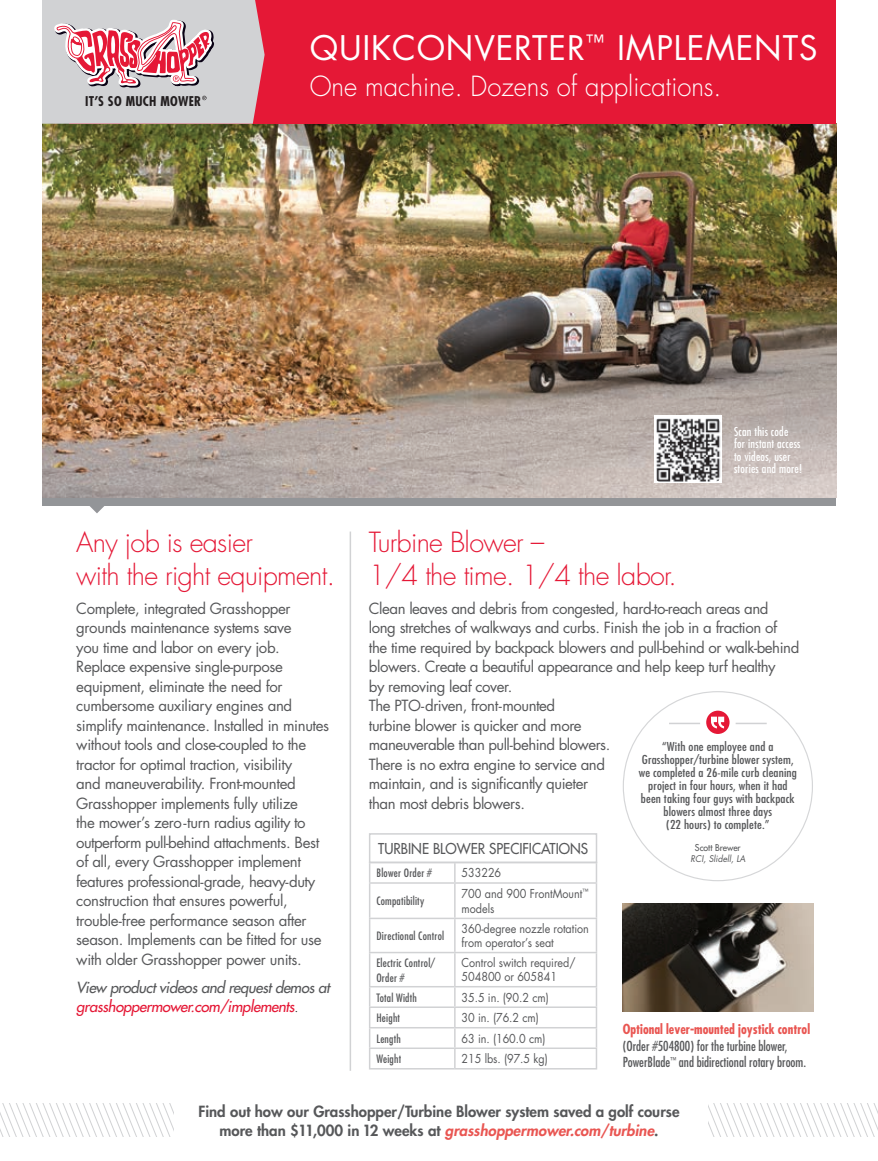
<style>
.page{position:relative;width:878px;height:1161px;background:#fff}
.page>*{position:absolute;margin:0;border:0;box-sizing:border-box;transform-origin:0 0}
.t1{font:33px "Futura";letter-spacing:.025em;color:#fff}
.t2{font:300 27px/32.4px "Futura";letter-spacing:-.025em;color:#e51836}
.t3{font:300 27px "Futura";color:#fff;scale:.95 1}
.t4{font:15px/19.5px "Futura";letter-spacing:-.025em;color:#57585a}
.t5{font:800 15px/19.5px "Futura";color:#57585a;text-align:center}
.t6{font:italic 15px/18.8px "Futura";letter-spacing:-.025em;color:#57585a}
.t7{font:14.7px "Futura";color:#57585a;scale:.93 1}
.t8{font:condensed 13.5px/16.5px "Futura";color:#57585a}
.t9{font:700 condensed 13.5px "Futura";color:#e95652}
.t10{font:700 condensed 13.2px "Futura";letter-spacing:.02em;color:#231f20}
.t11{font:condensed 12px/13px "Futura";letter-spacing:.01em;color:#57585a;text-align:center;scale:1.1 1}
.t12{font:12px/14.2px "Futura";letter-spacing:-.005em;color:#57585a;scale:.9 1}
.t13{font:condensed 12px/12.6px "Futura";letter-spacing:.02em;color:#fff}
.t14{font:condensed 11.25px/15px "Futura";letter-spacing:.02em;color:#57585a}
.t15{font:9.15px "Futura";color:#57585a;scale:.95 1}
.t16{font:italic 9px "Futura";color:#57585a;scale:.95 1}
.s1{color:#e51836}
.s2{font-weight:300;font-style:normal;color:#231f20}
.s3{font-style:italic;color:#e95652}
</style>
<div class="page">
<img style="left:42px;top:124px;width:794px;height:374px">
<div style="left:70px;top:0;width:766px;height:124px;background:#e51836"></div>
<svg style="left:42px;top:0;width:222px;height:124px"></svg>
<hr style="left:349px;top:532px;width:2px;height:539px;background:#d1d2d4">
<svg style="left:87px;top:505px;width:20px;height:8px"></svg>
<div style="left:42px;top:498px;width:794px;height:7px;background:#939598"></div>
<hr style="left:669px;top:723px;width:31px;height:1px;background:#d1d2d4">
<hr style="left:735px;top:723px;width:31px;height:1px;background:#d1d2d4">
<svg style="left:706px;top:711px;width:23px;height:23px"></svg>
<div style="left:369px;top:833px;width:228px;height:30px;border:2px solid #d1d2d4"></div>
<hr style="left:369px;top:862px;width:86px;height:1px;background:#d1d2d4">
<svg style="left:369px;top:863px;width:1px;height:19px"></svg>
<hr style="left:455px;top:862px;width:142px;height:1px;background:#d1d2d4">
<svg style="left:454px;top:863px;width:1px;height:19px"></svg>
<svg style="left:595px;top:863px;width:2px;height:19px"></svg>
<hr style="left:369px;top:882px;width:86px;height:2px;background:#d1d2d4">
<hr style="left:369px;top:884px;width:1px;height:34px;background:#d1d2d4">
<hr style="left:455px;top:882px;width:142px;height:2px;background:#d1d2d4">
<hr style="left:454px;top:884px;width:1px;height:34px;background:#d1d2d4">
<hr style="left:595px;top:884px;width:2px;height:34px;background:#d1d2d4">
<hr style="left:369px;top:918px;width:86px;height:1px;background:#d1d2d4">
<hr style="left:369px;top:919px;width:1px;height:33px;background:#d1d2d4">
<hr style="left:455px;top:918px;width:142px;height:1px;background:#d1d2d4">
<hr style="left:454px;top:919px;width:1px;height:33px;background:#d1d2d4">
<hr style="left:595px;top:919px;width:2px;height:33px;background:#d1d2d4">
<hr style="left:369px;top:952px;width:86px;height:1px;background:#d1d2d4">
<hr style="left:369px;top:953px;width:1px;height:33px;background:#d1d2d4">
<hr style="left:455px;top:952px;width:142px;height:1px;background:#d1d2d4">
<hr style="left:454px;top:953px;width:1px;height:33px;background:#d1d2d4">
<hr style="left:595px;top:953px;width:2px;height:33px;background:#d1d2d4">
<hr style="left:369px;top:986px;width:86px;height:1px;background:#d1d2d4">
<hr style="left:455px;top:986px;width:142px;height:1px;background:#d1d2d4">
<hr style="left:369px;top:1006px;width:86px;height:2px;background:#d1d2d4">
<hr style="left:455px;top:1006px;width:142px;height:2px;background:#d1d2d4">
<svg style="left:595px;top:987px;width:2px;height:40px"></svg>
<hr style="left:369px;top:1027px;width:86px;height:1px;background:#d1d2d4">
<hr style="left:455px;top:1027px;width:142px;height:1px;background:#d1d2d4">
<hr style="left:595px;top:1028px;width:2px;height:20px;background:#d1d2d4">
<hr style="left:369px;top:1048px;width:86px;height:1px;background:#d1d2d4">
<svg style="left:369px;top:987px;width:1px;height:81px"></svg>
<hr style="left:455px;top:1048px;width:142px;height:1px;background:#d1d2d4">
<svg style="left:454px;top:987px;width:1px;height:81px"></svg>
<svg style="left:595px;top:1049px;width:2px;height:19px"></svg>
<hr style="left:369px;top:1068px;width:86px;height:2px;background:#d1d2d4">
<hr style="left:455px;top:1068px;width:142px;height:2px;background:#d1d2d4">
<svg style="left:708px;top:1104px;width:170px;height:33px"></svg>
<svg style="left:0;top:1104px;width:174px;height:33px"></svg>
<svg style="left:654px;top:416px;width:67px;height:67px"></svg>
<img style="left:655px;top:417px;width:65px;height:65px">
<img style="left:622px;top:903px;width:191px;height:108px">
<p class="t10" style="left:85px;top:92px;width:117px">IT’S SO MUCH MOWER</p>
<h1 class="t1" style="left:310px;top:25px;width:509px">QUIKCONVERTER<sup>™</sup> IMPLEMENTS</h1>
<h2 class="t3" style="left:310px;top:69px;width:435px">One machine. Dozens of applications.</h2>
<p class="t13" style="left:734px;top:425px;width:70px">Scan this code for instant access to videos, user stories and more!</p>
<h2 class="t2" style="left:76px;top:527px;width:260px">Any job is easier<br>with the right equipment.</h2>
<p class="t4" style="left:76px;top:598px;width:254px">Complete, integrated Grasshopper grounds maintenance systems save<br>you time and labor on every job.<br>Replace expensive single-purpose equipment, eliminate the need for cumbersome auxiliary engines and simplify maintenance. Installed in minutes without tools and close-coupled to the tractor for optimal traction, visibility<br>and maneuverability. Front-mounted Grasshopper implements fully utilize<br>the mower’s zero-turn radius agility to outperform pull-behind attachments. Best of all, every Grasshopper implement features professional-grade, heavy-duty construction that ensures powerful, trouble-free performance season after season. Implements can be fitted for use with older Grasshopper power units.</p>
<p class="t6" style="left:76px;top:978px;width:255px">View product videos and request demos at <span class="s1">grasshoppermower.com/implements</span><span class="s2">.</span></p>
<h2 class="t2" style="left:369px;top:527px;width:309px">Turbine Blower –<br>1/4 the time. 1/4 the labor.</h2>
<p class="t4" style="left:369px;top:598px;width:432px">Clean leaves and debris from congested, hard-to-reach areas and long stretches of walkways and curbs. Finish the job in a fraction of<br>the time required by backpack blowers and pull-behind or walk-behind blowers. Create a beautiful appearance and help keep turf healthy<br>by removing leaf cover.<br>The PTO-driven, front-mounted<br>turbine blower is quicker and more<br>maneuverable than pull-behind blowers.<br>There is no extra engine to service and<br>maintain, and is significantly quieter<br>than most debris blowers.</p>
<p class="t11" style="left:639px;top:740px;width:145px">“With one employee and a<br>Grasshopper/turbine blower system, we completed a 26-mile curb cleaning project in four hours, when it had been taking four guys with backpack blowers almost three days<br>(22 hours) to complete.”</p>
<p class="t15" style="left:695px;top:842px;width:50px">Scott Brewer</p>
<p class="t16" style="left:690px;top:852px;width:59px">RCI, Slidell, LA</p>
<p class="t7" style="left:378px;top:839px;width:227px">TURBINE BLOWER SPECIFICATIONS</p>
<p class="t14" style="left:376px;top:865px;width:57px">Blower Order #</p>
<p class="t12" style="left:461px;top:866px;width:46px">533226</p>
<p class="t14" style="left:376px;top:893px;width:49px">Compatibility</p>
<p class="t12" style="left:461px;top:887px;width:142px">700 and 900 FrontMount<sup>™ </sup>models</p>
<p class="t14" style="left:376px;top:928px;width:69px">Directional Control</p>
<p class="t12" style="left:461px;top:921px;width:143px">360-degree nozzle rotation from operator’s seat</p>
<p class="t14" style="left:376px;top:955px;width:60px">Electric Control/<br>Order #</p>
<p class="t12" style="left:461px;top:956px;width:128px">Control switch required/<br>504800 or 605841</p>
<p class="t14" style="left:376px;top:990px;width:42px">Total Width</p>
<p class="t12" style="left:461px;top:990px;width:98px">35.5 in. (90.2 cm)</p>
<p class="t14" style="left:376px;top:1010px;width:25px">Height</p>
<p class="t12" style="left:461px;top:1010px;width:87px">30 in. (76.2 cm)</p>
<p class="t14" style="left:376px;top:1031px;width:26px">Length</p>
<p class="t12" style="left:461px;top:1031px;width:95px">63 in. (160.0 cm)</p>
<p class="t14" style="left:376px;top:1051px;width:26px">Weight</p>
<p class="t12" style="left:461px;top:1052px;width:97px">215 lbs. (97.5 kg)</p>
<p class="t9" style="left:622px;top:1020px;width:189px">Optional lever-mounted joystick control</p>
<p class="t8" style="left:622px;top:1037px;width:185px">(Order #504800) for the turbine blower,<br>PowerBlade<sup>™</sup> and bidirectional rotary broom.</p>
<p class="t5" style="left:198px;top:1101px;width:482px">Find out how our Grasshopper/Turbine Blower system saved a golf course more than $11,000 in 12 weeks at <span class="s3">grasshoppermower.com/turbine</span>.</p>
</div>
